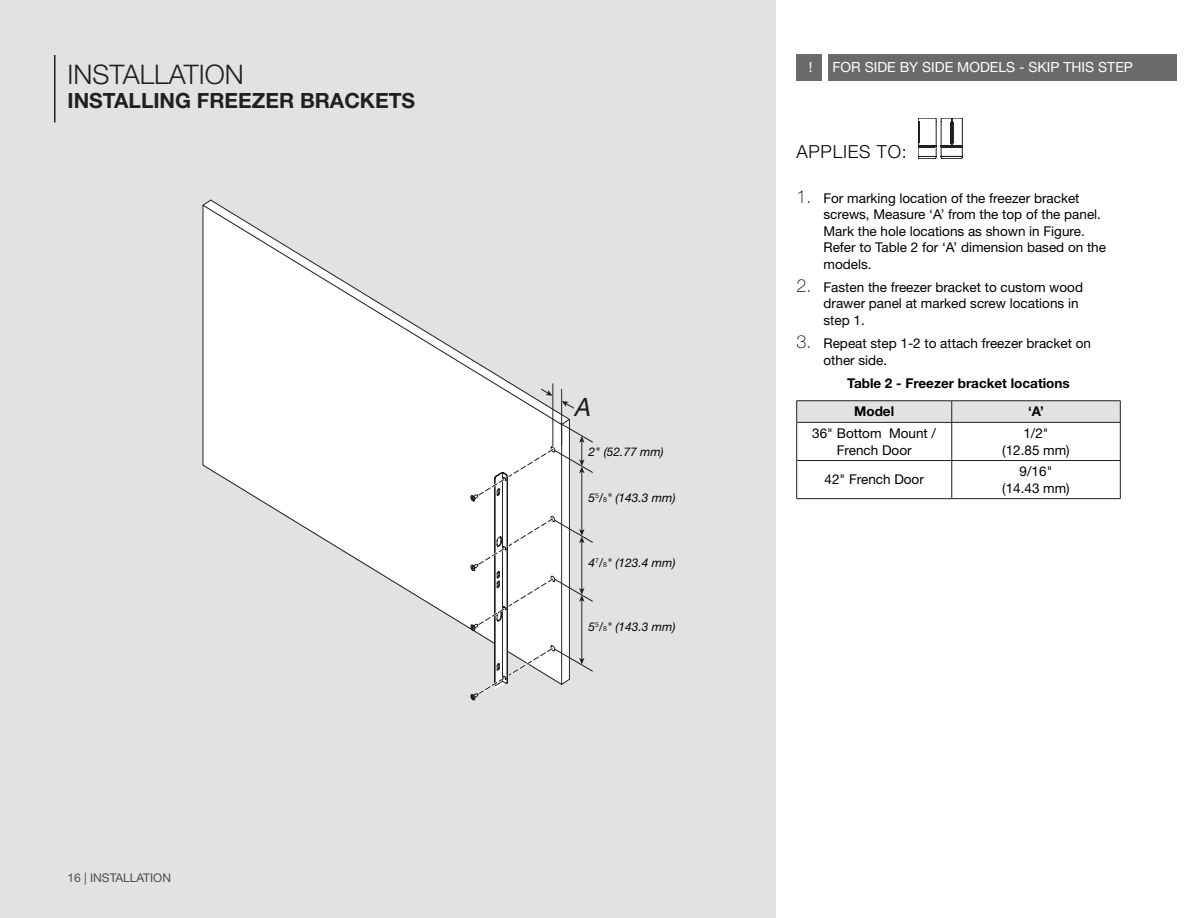
<style>
.page{position:relative;width:1188px;height:918px;background:#fff}
.page>*{position:absolute;margin:0;border:0;box-sizing:border-box;transform-origin:0 0}
.t1{font:300 27px "Helvetica Neue LT Std";color:#231f20}
.t2{font:italic 25.2px "Helvetica";color:#231f20;scale:.94 1}
.t3{font:700 21px "Helvetica Neue LT Std";color:#231f20}
.t4{font:300 18px "Helvetica Neue LT Std";letter-spacing:.04em;color:#040101}
.t5{font:13.95px "Helvetica Neue LT Std";color:#fff}
.t6{font:13.5px/16.5px "Helvetica Neue LT Std";color:#000}
.t7{font:700 13.5px/28.7px "Helvetica Neue LT Std";color:#000}
.t8{font:italic 12px "Helvetica Neue LT Std";color:#000}
.t9{font:12px "Helvetica Neue LT Std";color:#4b4c4d}
.s1{font-style:normal;font-size:7.05px;color:#231f20}
.s2{font-weight:100;font-size:18px}
</style>
<div class="page">
<div style="left:0;top:0;width:776px;height:918px;background:#e1e2e4"></div>
<hr style="left:54px;top:55px;width:2px;height:67px;background:#231f20">
<hr style="left:796px;top:400px;width:156px;height:1px;background:#231f20">
<hr style="left:952px;top:400px;width:168px;height:1px;background:#231f20">
<svg style="left:796px;top:401px;width:325px;height:21px;background:#dbdcde"></svg>
<hr style="left:796px;top:422px;width:156px;height:1px;background:#231f20">
<hr style="left:796px;top:423px;width:1px;height:37px;background:#231f20">
<hr style="left:952px;top:422px;width:168px;height:1px;background:#231f20">
<hr style="left:951px;top:423px;width:1px;height:37px;background:#231f20">
<hr style="left:1120px;top:423px;width:1px;height:37px;background:#231f20">
<hr style="left:796px;top:460px;width:156px;height:1px;background:#231f20">
<hr style="left:796px;top:461px;width:1px;height:37px;background:#231f20">
<hr style="left:952px;top:460px;width:168px;height:1px;background:#231f20">
<hr style="left:951px;top:461px;width:1px;height:37px;background:#231f20">
<hr style="left:1120px;top:461px;width:1px;height:37px;background:#231f20">
<hr style="left:796px;top:498px;width:156px;height:1px;background:#231f20">
<hr style="left:952px;top:498px;width:168px;height:1px;background:#231f20">
<div style="left:828px;top:54px;width:349px;height:26px;background:#686a6c"></div>
<div style="left:796px;top:54px;width:26px;height:26px;background:#686a6c"></div>
<svg style="left:918px;top:118px;width:44px;height:41px"></svg>
<svg style="left:202px;top:199px;width:309px;height:430px"></svg>
<svg style="left:470px;top:383px;width:123px;height:317px"></svg>
<h1 class="t1" style="left:68px;top:58px;width:178px">INSTALLATION</h1>
<h3 class="t3" style="left:68px;top:87px;width:349px">INSTALLING FREEZER BRACKETS</h3>
<p class="t9" style="left:68px;top:870px;width:105px">16 | INSTALLATION</p>
<h2 class="t2" style="left:574px;top:392px;width:25px">A</h2>
<p class="t8" style="left:589px;top:444px;width:77px">2" (52.77 mm)</p>
<p class="t8" style="left:589px;top:491px;width:88px">5<sup>5</sup>/<span class="s1">8</span>" (143.3 mm)</p>
<p class="t8" style="left:589px;top:556px;width:88px">4<sup>7</sup>/<span class="s1">8</span>" (123.4 mm)</p>
<p class="t8" style="left:589px;top:620px;width:88px">5<sup>5</sup>/<span class="s1">8</span>" (143.3 mm)</p>
<p class="t5" style="left:809px;top:59px;width:5px">!</p>
<p class="t5" style="left:833px;top:59px;width:302px">FOR SIDE BY SIDE MODELS - SKIP THIS STEP</p>
<h3 class="t4" style="left:796px;top:140px;width:112px">APPLIES TO:</h3>
<p class="t6" style="left:824px;top:189px;width:284px;text-indent:-27px"><span class="s2">1.</span> For marking location of the freezer bracket screws, Measure ‘A’ from the top of the panel.<br>Mark the hole locations as shown in Figure.<br>Refer to Table 2 for ‘A’ dimension based on the models.</p>
<p class="t6" style="left:824px;top:279px;width:261px;text-indent:-27px"><span class="s2">2.</span> Fasten the freezer bracket to custom wood drawer panel at marked screw locations in step 1.</p>
<p class="t6" style="left:824px;top:335px;width:269px;text-indent:-27px"><span class="s2">3.</span> Repeat step 1-2 to attach freezer bracket on other side.</p>
<p class="t7" style="left:854px;top:368px;width:217px;text-indent:-7px">Table 2 - Freezer bracket locations<br>Model</p>
<p class="t7" style="left:1028px;top:397px;width:17px">‘A’</p>
<p class="t6" style="left:812px;top:425px;width:125px;text-align:center">36" Bottom Mount /<br>French Door</p>
<p class="t6" style="left:1002px;top:425px;width:69px;text-align:center">1/2"<br>(12.85 mm)</p>
<p class="t6" style="left:825px;top:471px;width:101px">42" French Door</p>
<p class="t6" style="left:1002px;top:463px;width:69px;text-align:center">9/16" (14.43 mm)</p>
</div>
